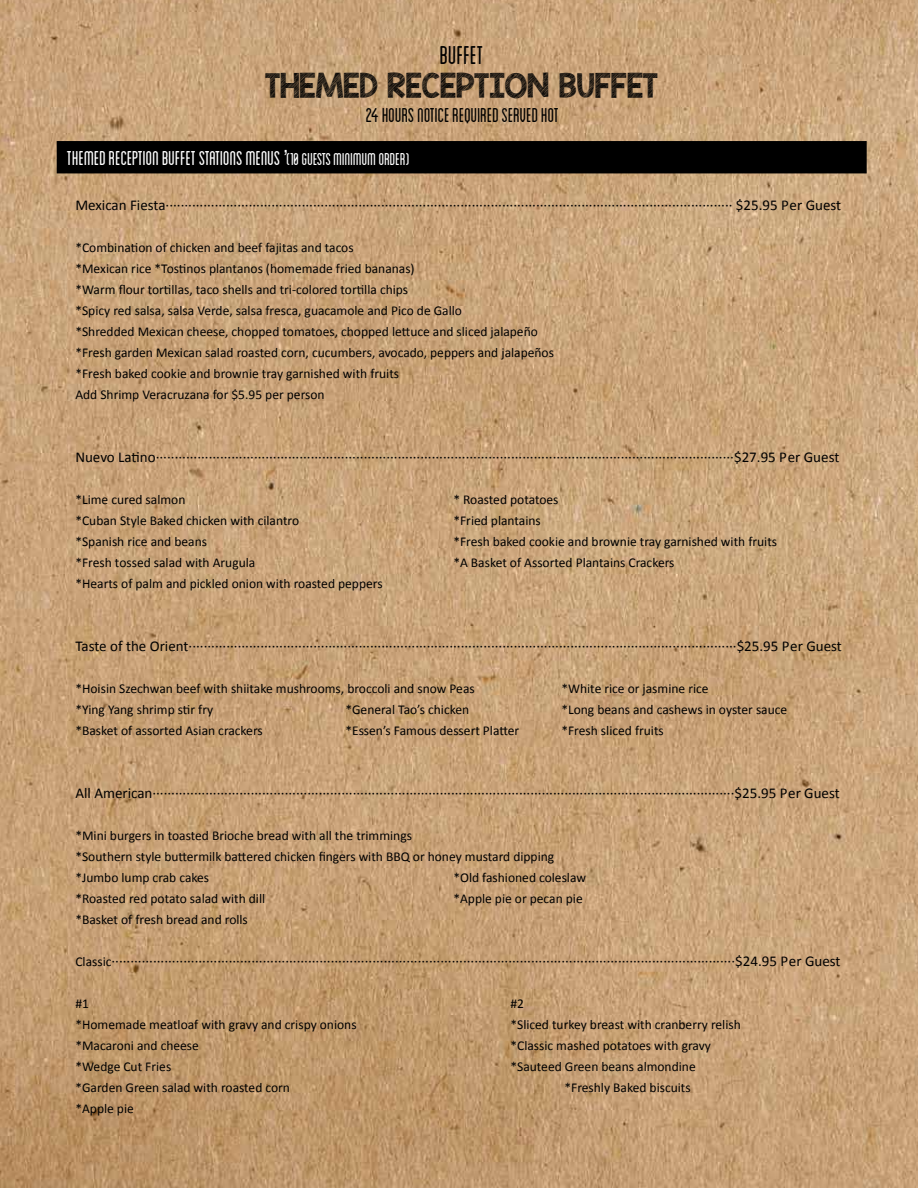
<style>
.page{position:relative;width:918px;height:1188px;background:#fff}
.page>*{position:absolute;margin:0;border:0;box-sizing:border-box;transform-origin:0 0}
.t1{font:27px "KG Blank Space Sketch";color:#000}
.t2{font:condensed 27px "Blanch";color:#000}
.t3{font:condensed 21px "Blanch";color:#fff}
.t4{font:condensed 21px "Blanch";color:#000}
.t5{font:15px "Calibri";color:#000}
.t6{font:13.5px/21px "Calibri";color:#000}
.s1{font-size:18px}
.s2{font-size:13.5px}
</style>
<div class="page">
<img style="left:0;top:0;width:918px;height:1188px">
<div style="left:57px;top:142px;width:809px;height:31px;background:#000"></div>
<div style="left:57px;top:141px;width:810px;height:32px;border:2px solid #000"></div>
<h1 class="t2" style="left:440px;top:40px;width:45px">BUFFET</h1>
<h1 class="t1" style="left:265px;top:67px;width:394px">THEMED RECEPTION BUFFET</h1>
<h2 class="t4" style="left:366px;top:103px;width:195px">24 HOURS NOTICE REQUIRED SERVED HOT</h2>
<h2 class="t3" style="left:67px;top:147px;width:344px">THEMED RECEPTION BUFFET STATIONS MENUS <span class="s1">(10 GUESTS MINIMUM ORDER)</span></h2>
<p class="t5" style="left:75px;top:196px;width:767px">Mexican Fiesta······················································································································································ $25.95 Per Guest</p>
<p class="t6" style="left:75px;top:237px;width:480px">*Combination of chicken and beef fajitas and tacos<br>*Mexican rice *Tostinos plantanos (homemade fried bananas)<br>*Warm flour tortillas, taco shells and tri-colored tortilla chips<br>*Spicy red salsa, salsa Verde, salsa fresca, guacamole and Pico de Gallo<br>*Shredded Mexican cheese, chopped tomatoes, chopped lettuce and sliced jalapeño *Fresh garden Mexican salad roasted corn, cucumbers, avocado, peppers and jalapeños *Fresh baked cookie and brownie tray garnished with fruits<br>Add Shrimp Veracruzana for $5.95 per person</p>
<p class="t5" style="left:75px;top:448px;width:765px">Nuevo Latino·························································································································································$27.95 Per Guest</p>
<p class="t6" style="left:75px;top:489px;width:112px">*Lime cured salmon</p>
<p class="t6" style="left:453px;top:489px;width:107px">* Roasted potatoes</p>
<p class="t6" style="left:75px;top:510px;width:225px">*Cuban Style Baked chicken with cilantro</p>
<p class="t6" style="left:453px;top:510px;width:89px">*Fried plantains</p>
<p class="t6" style="left:75px;top:531px;width:133px">*Spanish rice and beans</p>
<p class="t6" style="left:453px;top:531px;width:325px">*Fresh baked cookie and brownie tray garnished with fruits</p>
<p class="t6" style="left:75px;top:552px;width:181px">*Fresh tossed salad with Arugula</p>
<p class="t6" style="left:453px;top:552px;width:223px">*A Basket of Assorted Plantains Crackers</p>
<p class="t6" style="left:75px;top:573px;width:309px">*Hearts of palm and pickled onion with roasted peppers</p>
<p class="t5" style="left:75px;top:637px;width:768px">Taste of the Orient·················································································································································$25.95 Per Guest</p>
<p class="t6" style="left:75px;top:678px;width:401px">*Hoisin Szechwan beef with shiitake mushrooms, broccoli and snow Peas</p>
<p class="t6" style="left:561px;top:678px;width:149px">*White rice or jasmine rice</p>
<p class="t6" style="left:75px;top:699px;width:139px">*Ying Yang shrimp stir fry</p>
<p class="t6" style="left:345px;top:699px;width:125px">*General Tao’s chicken</p>
<p class="t6" style="left:561px;top:699px;width:227px">*Long beans and cashews in oyster sauce</p>
<p class="t6" style="left:75px;top:720px;width:189px">*Basket of assorted Asian crackers</p>
<p class="t6" style="left:345px;top:720px;width:175px">*Essen’s Famous dessert Platter</p>
<p class="t6" style="left:561px;top:720px;width:104px">*Fresh sliced fruits</p>
<p class="t5" style="left:75px;top:784px;width:766px">All American··························································································································································$25.95 Per Guest</p>
<p class="t6" style="left:75px;top:825px;width:480px">*Mini burgers in toasted Brioche bread with all the trimmings<br>*Southern style buttermilk battered chicken fingers with BBQ or honey mustard dipping *Jumbo lump crab cakes</p>
<p class="t6" style="left:453px;top:867px;width:134px">*Old fashioned coleslaw</p>
<p class="t6" style="left:75px;top:888px;width:191px">*Roasted red potato salad with dill</p>
<p class="t6" style="left:453px;top:888px;width:131px">*Apple pie or pecan pie</p>
<p class="t6" style="left:75px;top:909px;width:174px">*Basket of fresh bread and rolls</p>
<p class="t5" style="left:75px;top:952px;width:767px"><span class="s2">Classic</span>·····································································································································································$24.95 Per Guest</p>
<p class="t6" style="left:75px;top:993px;width:15px">#1</p>
<p class="t6" style="left:510px;top:993px;width:15px">#2</p>
<p class="t6" style="left:75px;top:1014px;width:283px">*Homemade meatloaf with gravy and crispy onions</p>
<p class="t6" style="left:510px;top:1014px;width:232px">*Sliced turkey breast with cranberry relish</p>
<p class="t6" style="left:75px;top:1035px;width:125px">*Macaroni and cheese</p>
<p class="t6" style="left:510px;top:1035px;width:202px">*Classic mashed potatoes with gravy</p>
<p class="t6" style="left:75px;top:1056px;width:97px">*Wedge Cut Fries</p>
<p class="t6" style="left:510px;top:1056px;width:187px">*Sauteed Green beans almondine</p>
<p class="t6" style="left:75px;top:1077px;width:216px">*Garden Green salad with roasted corn</p>
<p class="t6" style="left:564px;top:1077px;width:128px">*Freshly Baked biscuits</p>
<p class="t6" style="left:75px;top:1098px;width:60px">*Apple pie</p>
</div>
